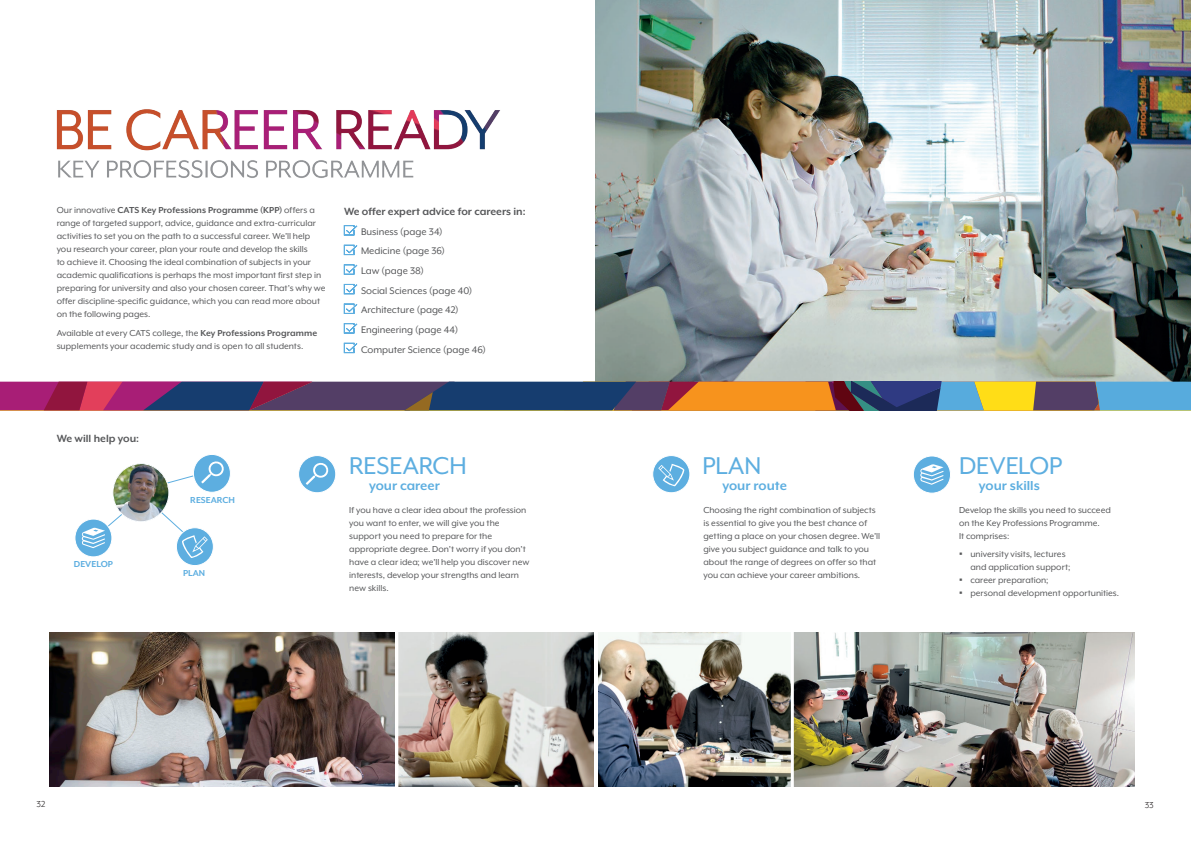
<style>
.page{position:relative;width:1191px;height:842px;background:#fff}
.page>*{position:absolute;margin:0;border:0;box-sizing:border-box;transform-origin:0 0}
._10a_YourRoute_Heade{font:28px "Mr Eaves XL Mod OT";letter-spacing:.07em;color:#5daee0}
._10b_YourRoute_subli{font:700 15px "Mr Eaves XL Mod OT";color:#5daee0}
.t1{font:700 12px "Mr Eaves XL Mod OT";color:#57585a}
.t2{font:11px "Mr Eaves XL Mod OT";color:#57585a}
._04_Body_Copy{font:10px/13px "Mr Eaves XL Mod OT";color:#57585a}
._05a_Bullet_lead_lin{font:10px/13px "Mr Eaves XL Mod OT";color:#57585a}
._07_Sub_Heads_Blue{font:700 10px "Mr Eaves XL Mod OT";color:#5daee0}
.t3{font:10px "Mr Eaves XL Mod OT";color:#231f20}
.s1{font-weight:700}
.s2{font-family:"Arial"}
</style>
<div class="page">
<svg style="left:652px;top:456px;width:38px;height:37px"></svg>
<div style="left:652px;top:455px;width:38px;height:38px;border:1px solid #fff;border-radius:50%"></div>
<svg style="left:658px;top:464px;width:26px;height:22px"></svg>
<img style="left:56px;top:109px;width:444px;height:69px">
<img style="left:50px;top:632px;width:345px;height:155px">
<img style="left:398px;top:632px;width:195px;height:155px">
<img style="left:794px;top:632px;width:340px;height:155px">
<img style="left:599px;top:632px;width:192px;height:155px">
<img style="left:595px;top:0;width:596px;height:382px">
<div style="left:193px;top:454px;width:37px;height:38px;background:#5daee0;border-radius:50%"></div>
<div style="left:193px;top:454px;width:38px;height:39px;border:1px solid #fff;border-radius:50%"></div>
<div style="left:75px;top:519px;width:37px;height:38px;background:#5daee0;border-radius:50%"></div>
<div style="left:74px;top:519px;width:38px;height:38px;border:1px solid #fff;border-radius:50%"></div>
<div style="left:176px;top:528px;width:37px;height:37px;background:#5daee0;border-radius:50%"></div>
<div style="left:176px;top:527px;width:38px;height:39px;border:1px solid #fff;border-radius:50%"></div>
<img style="left:114px;top:465px;width:55px;height:55px">
<div style="left:112px;top:463px;width:57px;height:59px;border:1px solid #fff;border-radius:50%"></div>
<svg style="left:343px;top:225px;width:15px;height:11px"></svg>
<svg style="left:343px;top:244px;width:15px;height:12px"></svg>
<svg style="left:343px;top:264px;width:15px;height:11px"></svg>
<svg style="left:343px;top:283px;width:15px;height:12px"></svg>
<svg style="left:343px;top:303px;width:15px;height:11px"></svg>
<svg style="left:343px;top:323px;width:15px;height:11px"></svg>
<svg style="left:343px;top:342px;width:15px;height:12px"></svg>
<svg style="left:154px;top:461px;width:70px;height:26px"></svg>
<div style="left:298px;top:456px;width:38px;height:37px;background:#5daee0;border-radius:50%"></div>
<div style="left:298px;top:455px;width:38px;height:38px;border:1px solid #fff;border-radius:50%"></div>
<svg style="left:306px;top:463px;width:23px;height:22px"></svg>
<svg style="left:0;top:382px;width:1191px;height:28px;background:#6d5666"></svg>
<div style="left:913px;top:456px;width:37px;height:37px;background:#5daee0;border-radius:50%"></div>
<div style="left:913px;top:455px;width:38px;height:39px;border:1px solid #fff;border-radius:50%"></div>
<svg style="left:154px;top:506px;width:54px;height:52px"></svg>
<svg style="left:81px;top:507px;width:49px;height:41px"></svg>
<svg style="left:920px;top:464px;width:24px;height:21px"></svg>
<p class="_04_Body_Copy" style="left:57px;top:204px;width:270px">Our innovative <span class="s1">CATS Key Professions Programme (KPP)</span> offers a range of targeted support, advice, guidance and extra-curricular activities to set you on the path to a successful career. We’ll help you research your career, plan your route and develop the skills<br>to achieve it. Choosing the ideal combination of subjects in your academic qualifications is perhaps the most important first step in preparing for university and also your chosen career. That’s why we offer discipline-specific guidance, which you can read more about on the following pages.</p>
<p class="_04_Body_Copy" style="left:57px;top:327px;width:262px">Available at every CATS college, the <span class="s1">Key Professions Programme </span>supplements your academic study and is open to all students.</p>
<p class="t1" style="left:344px;top:205px;width:183px">We offer expert advice for careers in:</p>
<p class="t2" style="left:361px;top:225px;width:83px">Business (page 34)</p>
<p class="t2" style="left:361px;top:245px;width:85px">Medicine (page 36)</p>
<p class="t2" style="left:361px;top:265px;width:64px">Law (page 38)</p>
<p class="t2" style="left:361px;top:284px;width:113px">Social Sciences (page 40)</p>
<p class="t2" style="left:361px;top:304px;width:99px">Architecture (page 42)</p>
<p class="t2" style="left:361px;top:324px;width:99px">Engineering (page 44)</p>
<p class="t2" style="left:361px;top:343px;width:126px">Computer Science (page 46)</p>
<p class="t1" style="left:57px;top:431px;width:84px">We will help you:</p>
<p class="_07_Sub_Heads_Blue" style="left:74px;top:559px;width:41px">DEVELOP</p>
<p class="_07_Sub_Heads_Blue" style="left:190px;top:494px;width:46px">RESEARCH</p>
<p class="_07_Sub_Heads_Blue" style="left:183px;top:567px;width:24px">PLAN</p>
<p class="_10a_YourRoute_Heade" style="left:349px;top:451px;width:119px">RESEARCH</p>
<p class="_10b_YourRoute_subli" style="left:369px;top:477px;width:72px">your career</p>
<p class="_04_Body_Copy" style="left:349px;top:503px;width:181px">If you have a clear idea about the profession you want to enter, we will give you the support you need to prepare for the appropriate degree. Don’t worry if you don’t have a clear idea; we’ll help you discover new interests, develop your strengths and learn new skills.</p>
<p class="_10a_YourRoute_Heade" style="left:702px;top:451px;width:60px">PLAN</p>
<p class="_10b_YourRoute_subli" style="left:722px;top:477px;width:66px">your route</p>
<p class="_04_Body_Copy" style="left:703px;top:503px;width:178px">Choosing the right combination of subjects is essential to give you the best chance of getting a place on your chosen degree. We’ll give you subject guidance and talk to you about the range of degrees on offer so that you can achieve your career ambitions.</p>
<p class="_10a_YourRoute_Heade" style="left:959px;top:451px;width:105px">DEVELOP</p>
<p class="_10b_YourRoute_subli" style="left:979px;top:477px;width:62px">your skills</p>
<p class="_05a_Bullet_lead_lin" style="left:959px;top:503px;width:153px">Develop the skills you need to succeed on the Key Professions Programme.<br>It comprises:</p>
<p class="_04_Body_Copy" style="left:970px;top:548px;width:101px;text-indent:-11px"><span class="s2">▪</span> university visits, lectures and application support;</p>
<p class="_04_Body_Copy" style="left:959px;top:574px;width:91px"><span class="s2">▪</span> career preparation;</p>
<p class="_04_Body_Copy" style="left:959px;top:587px;width:162px"><span class="s2">▪</span> personal development opportunities.</p>
<p class="t3" style="left:36px;top:799px;width:10px">32</p>
<p class="t3" style="left:1144px;top:799px;width:11px">33</p>
</div>
